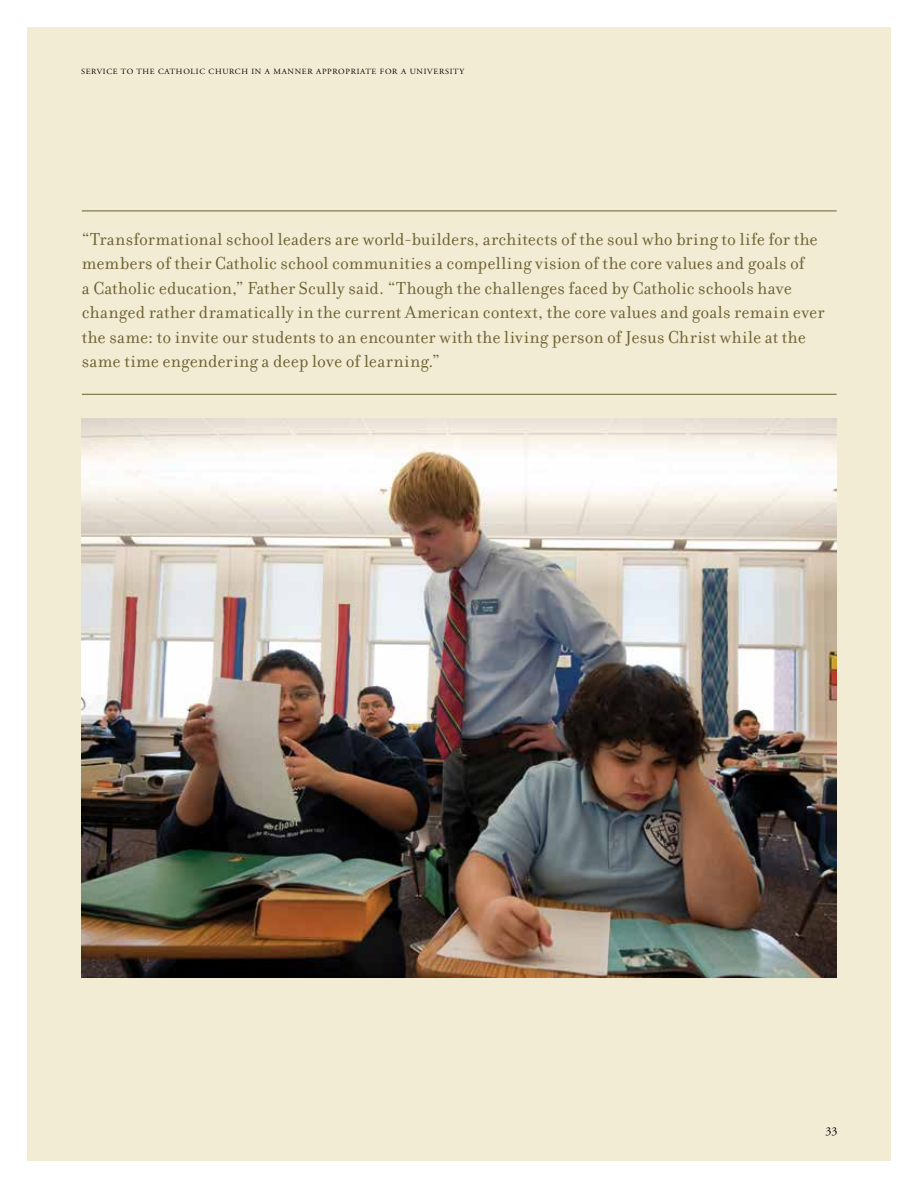
<style>
.page{position:relative;width:918px;height:1188px;background:#fff}
.page>*{position:absolute;margin:0;border:0;box-sizing:border-box;transform-origin:0 0}
.t1{font:18.75px/24.3px "Filosofia";letter-spacing:.01em;color:#6c5f2f}
.t2{font:12px "Adobe Garamond Pro";color:#000}
.t3{font:7.95px "Adobe Garamond Pro";letter-spacing:.085em;color:#000;scale:1.04 1}
</style>
<div class="page">
<div style="left:27px;top:27px;width:864px;height:1134px;background:#f2ecd5"></div>
<img style="left:81px;top:418px;width:756px;height:559px">
<hr style="left:82px;top:211px;width:755px;height:1px;background:#6c5f2f">
<hr style="left:82px;top:394px;width:755px;height:1px;background:#6c5f2f">
<p class="t3" style="left:81px;top:67px;width:370px">SERVICE TO THE CATHOLIC CHURCH IN A MANNER APPROPRIATE FOR A UNIVERSITY</p>
<p class="t1" style="left:82px;top:227px;width:744px">“Transformational school leaders are world-builders, architects of the soul who bring to life for the members of their Catholic school communities a compelling vision of the core values and goals of<br>a Catholic education,” Father Scully said. “Though the challenges faced by Catholic schools have changed rather dramatically in the current American context, the core values and goals remain ever the same: to invite our students to an encounter with the living person of Jesus Christ while at the same time engendering a deep love of learning.”</p>
<p class="t2" style="left:826px;top:1124px;width:13px">33</p>
</div>
